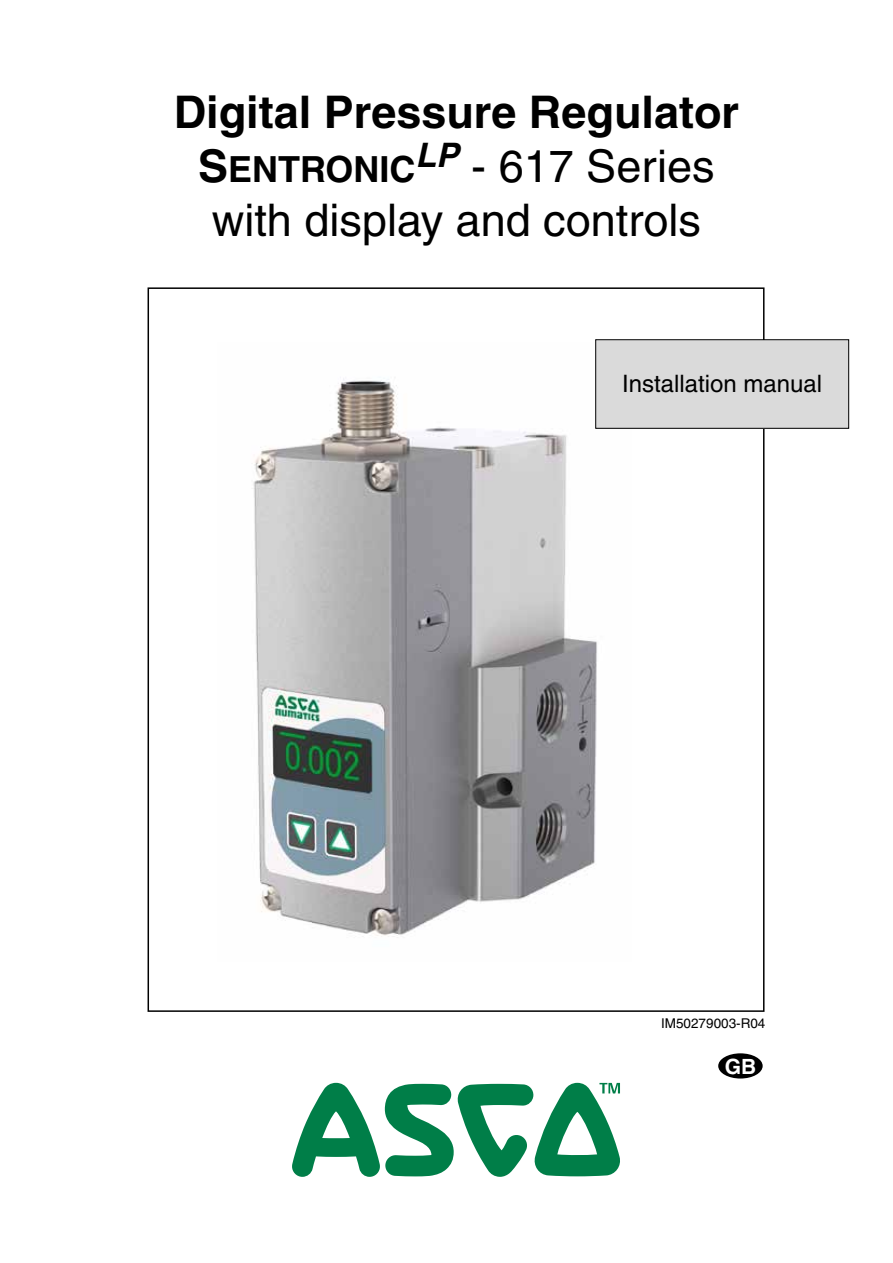
<style>
.page{position:relative;width:893px;height:1263px;background:#fff}
.page>*{position:absolute;margin:0;border:0;box-sizing:border-box;transform-origin:0 0}
.t1{font:45px/54px "Helvetica";color:#000;text-align:center}
.t2{font:24px "Helvetica";color:#000}
.t3{font:700 21px "Helvetica";color:#fff}
.t4{font:13.5px "Helvetica";color:#000}
.s1{font-weight:700}
.s2{font-family:"Helvetica Bold SC800"}
.s3{font-family:"Helvetica Bold SC800";font-size:36px}
</style>
<div class="page">
<img style="left:253px;top:378px;width:344px;height:559px">
<div style="left:718px;top:1053px;width:45px;height:25px;background:#000;border-radius:50%"></div>
<div style="left:596px;top:340px;width:253px;height:88px;background:#dadada"></div>
<div style="left:595px;top:339px;width:254px;height:90px;border:1px solid #000"></div>
<svg style="left:292px;top:1083px;width:328px;height:94px"></svg>
<p class="t1" style="left:174px;top:85px;width:567px"><span class="s1">Digital Pressure Regulator<br></span><span class="s2">S</span><span class="s3">ENTRONIC</span><sup>LP</sup> - 617 Series with display and controls</p>
<p class="t2" style="left:622px;top:369px;width:201px">Installation manual</p>
<p class="t4" style="left:661px;top:1015px;width:106px">IM50279003-R04</p>
<p class="t3" style="left:725px;top:1054px;width:33px">GB</p>
</div>
